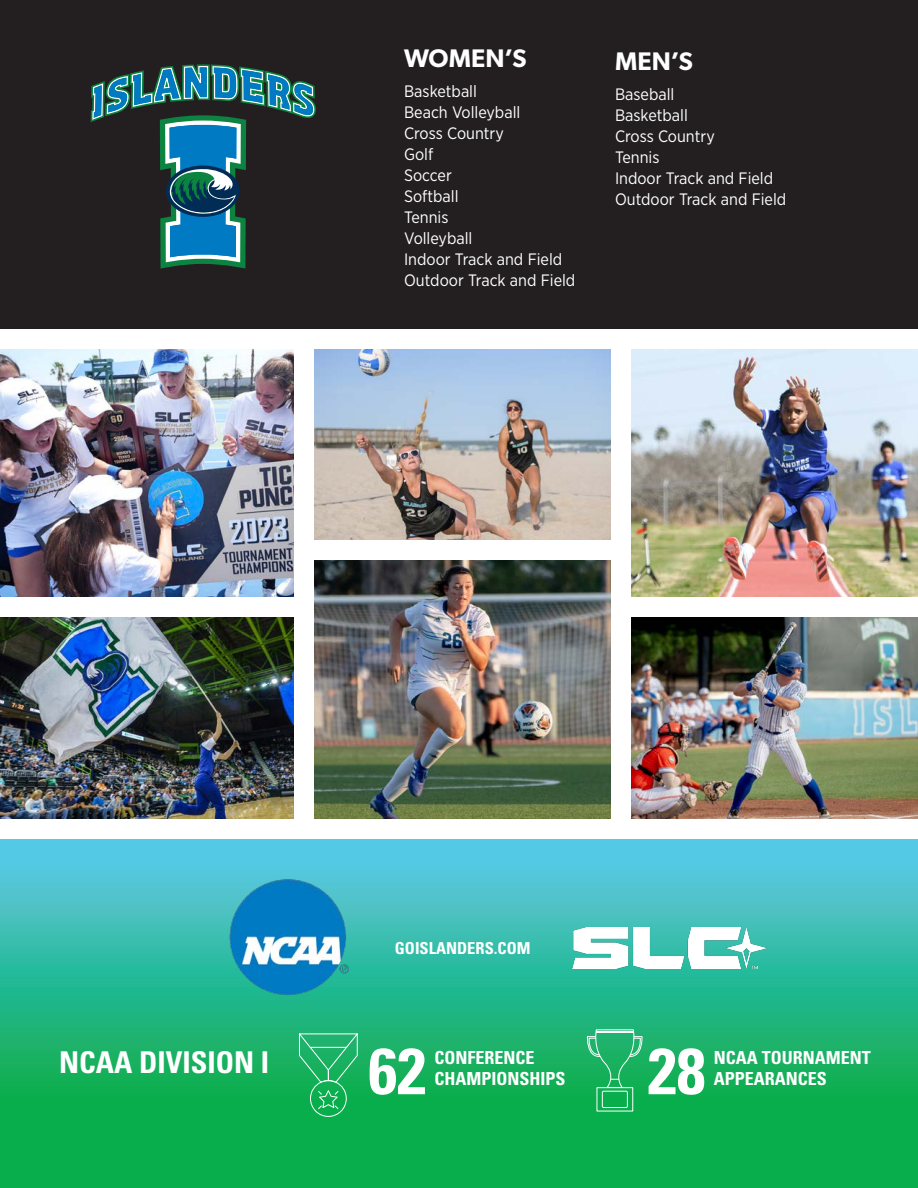
<style>
.page{position:relative;width:918px;height:1188px;background:#fff}
.page>*{position:absolute;margin:0;border:0;box-sizing:border-box;transform-origin:0 0}
.t1{font:700 condensed 64.95px "Univers";color:#fff}
.t2{font:700 condensed 30px "Univers";color:#fff}
.t3{font:600 25.5px "Gibson";letter-spacing:.005em;color:#fff}
.t4{font:700 condensed 18px "Univers";color:#fff}
.t5{font:16.5px/21px "Gotham Narrow";color:#fff}
.t6{font:700 condensed 16.5px "Univers";color:#fff}
</style>
<div class="page">
<div style="left:0;top:836px;width:918px;height:352px;background:#08ae4c"></div>
<img style="left:0;top:839px;width:918px;height:240px">
<div style="left:0;top:0;width:918px;height:339px;background:#231f20"></div>
<svg style="left:91px;top:64px;width:225px;height:205px"></svg>
<svg style="left:586px;top:1029px;width:57px;height:83px"></svg>
<img style="left:631px;top:349px;width:287px;height:248px">
<img style="left:0;top:349px;width:294px;height:248px">
<img style="left:315px;top:349px;width:296px;height:191px">
<img style="left:227px;top:875px;width:124px;height:123px">
<img style="left:572px;top:928px;width:194px;height:41px">
<svg style="left:299px;top:1033px;width:59px;height:84px"></svg>
<img style="left:0;top:617px;width:294px;height:202px">
<img style="left:631px;top:617px;width:287px;height:202px">
<img style="left:314px;top:560px;width:297px;height:259px">
<div style="left:0;top:329px;width:918px;height:19px;background:#fff"></div>
<div style="left:0;top:820px;width:918px;height:19px;background:#fff"></div>
<h3 class="t3" style="left:404px;top:43px;width:124px">WOMEN’S</h3>
<p class="t5" style="left:404px;top:81px;width:173px">Basketball<br>Beach Volleyball<br>Cross Country<br>Golf<br>Soccer<br>Softball<br>Tennis<br>Volleyball<br>Indoor Track and Field<br>Outdoor Track and Field</p>
<h3 class="t3" style="left:615px;top:46px;width:79px">MEN’S</h3>
<p class="t5" style="left:615px;top:84px;width:173px">Baseball<br>Basketball<br>Cross Country<br>Tennis<br>Indoor Track and Field<br>Outdoor Track and Field</p>
<h2 class="t2" style="left:59px;top:1044px;width:212px">NCAA DIVISION I</h2>
<p class="t6" style="left:395px;top:938px;width:137px">GOISLANDERS.COM</p>
<h1 class="t1" style="left:368px;top:1031px;width:59px">62</h1>
<p class="t4" style="left:434px;top:1046px;width:102px">CONFERENCE</p>
<p class="t4" style="left:434px;top:1068px;width:133px">CHAMPIONSHIPS</p>
<h1 class="t1" style="left:648px;top:1031px;width:59px">28</h1>
<p class="t4" style="left:714px;top:1046px;width:159px">NCAA TOURNAMENT</p>
<p class="t4" style="left:714px;top:1068px;width:115px">APPEARANCES</p>
</div>
